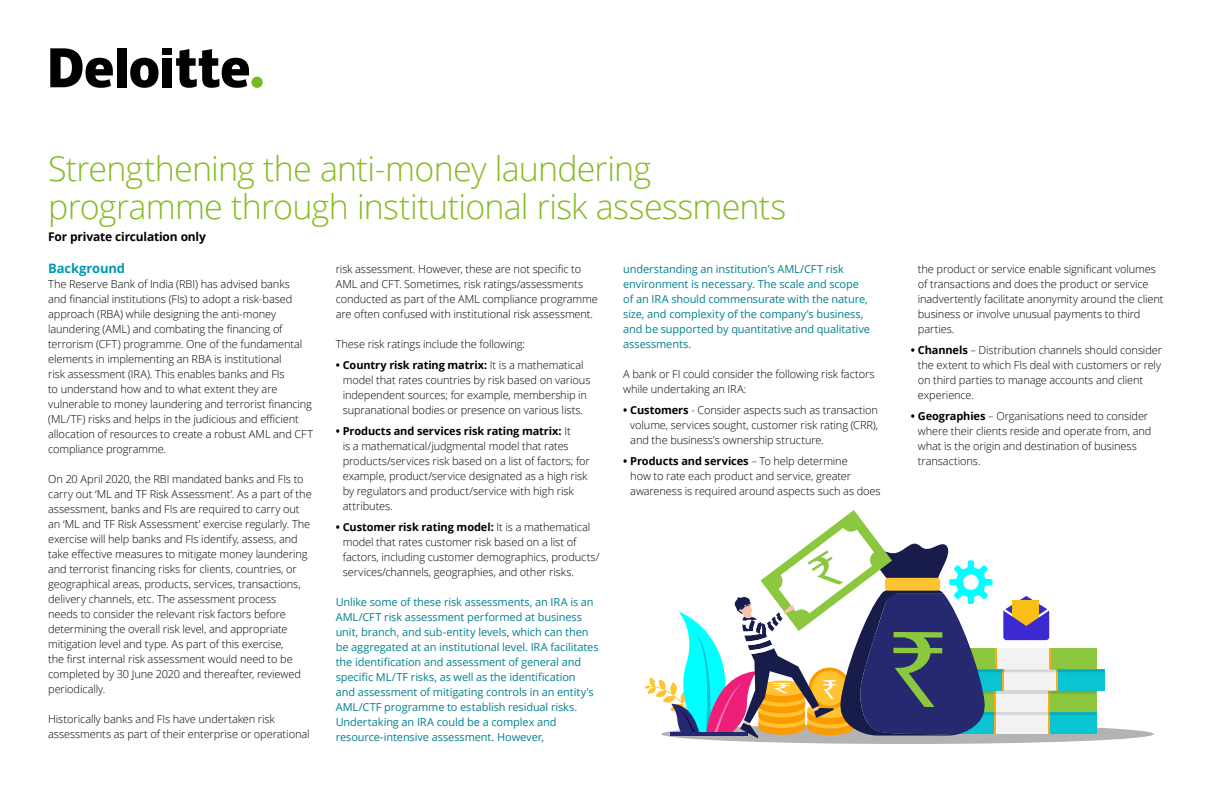
<style>
.page{position:relative;width:1224px;height:792px;background:#fff}
.page>*{position:absolute;margin:0;border:0;box-sizing:border-box;transform-origin:0 0}
.t1{font:300 34px/38px "Open Sans";letter-spacing:-.025em;color:#86bc25}
.t2{font:700 13px "Open Sans";letter-spacing:-.01em;color:#0099b3}
.t3{font:700 12px "Open Sans";letter-spacing:-.015em;color:#000}
.t4{font:300 11px/15px "Open Sans";letter-spacing:-.01em;color:#000}
.t5{font:11px/15px "Open Sans";letter-spacing:-.01em;color:#008191}
.s1{font-weight:700}
</style>
<div class="page">
<div style="left:251px;top:77px;width:12px;height:11px;background:#74bb23;border-radius:50%"></div>
<div style="left:117px;top:48px;width:9px;height:39px;background:#000"></div>
<svg style="left:130px;top:58px;width:29px;height:30px"></svg>
<div style="left:162px;top:58px;width:10px;height:29px;background:#000"></div>
<div style="left:162px;top:48px;width:10px;height:7px;background:#000"></div>
<svg style="left:176px;top:49px;width:73px;height:39px"></svg>
<svg style="left:50px;top:48px;width:63px;height:40px"></svg>
<svg style="left:644px;top:510px;width:510px;height:234px"></svg>
<h1 class="t1" style="left:48px;top:149px;width:740px">Strengthening the anti-money laundering programme through institutional risk assessments</h1>
<p class="t3" style="left:48px;top:228px;width:159px">For private circulation only</p>
<p class="t2" style="left:48px;top:259px;width:78px">Background</p>
<p class="t4" style="left:48px;top:276px;width:266px">The Reserve Bank of India (RBI) has advised banks<br>and financial institutions (FIs) to adopt a risk-based approach (RBA) while designing the anti-money laundering (AML) and combating the financing of terrorism (CFT) programme. One of the fundamental elements in implementing an RBA is institutional<br>risk assessment (IRA). This enables banks and FIs<br>to understand how and to what extent they are vulnerable to money laundering and terrorist financing (ML/TF) risks and helps in the judicious and efficient allocation of resources to create a robust AML and CFT compliance programme.</p>
<p class="t4" style="left:48px;top:471px;width:265px">On 20 April 2020, the RBI mandated banks and FIs to carry out ‘ML and TF Risk Assessment’. As a part of the assessment, banks and FIs are required to carry out an ‘ML and TF Risk Assessment’ exercise regularly. The exercise will help banks and FIs identify, assess, and take effective measures to mitigate money laundering and terrorist financing risks for clients, countries, or geographical areas, products, services, transactions, delivery channels, etc. The assessment process<br>needs to consider the relevant risk factors before determining the overall risk level, and appropriate mitigation level and type. As part of this exercise,<br>the first internal risk assessment would need to be completed by 30 June 2020 and thereafter, reviewed periodically.</p>
<p class="t4" style="left:48px;top:711px;width:263px">Historically banks and FIs have undertaken risk assessments as part of their enterprise or operational</p>
<p class="t4" style="left:336px;top:261px;width:264px">risk assessment. However, these are not specific to AML and CFT. Sometimes, risk ratings/assessments conducted as part of the AML compliance programme are often confused with institutional risk assessment.</p>
<p class="t4" style="left:336px;top:336px;width:191px">These risk ratings include the following:</p>
<p class="t4" style="left:343px;top:357px;width:249px;text-indent:-7px"><span class="s1">• Country risk rating matrix:</span> It is a mathematical model that rates countries by risk based on various independent sources; for example, membership in supranational bodies or presence on various lists.</p>
<p class="t4" style="left:343px;top:423px;width:248px;text-indent:-7px"><span class="s1">• Products and services risk rating matrix:</span> It<br>is a mathematical/judgmental model that rates products/services risk based on a list of factors; for example, product/service designated as a high risk by regulators and product/service with high risk attributes.</p>
<p class="t4" style="left:343px;top:520px;width:258px;text-indent:-7px"><span class="s1">• Customer risk rating model:</span> It is a mathematical model that rates customer risk based on a list of factors, including customer demographics, products/ services/channels, geographies, and other risks.</p>
<p class="t5" style="left:336px;top:595px;width:264px">Unlike some of these risk assessments, an IRA is an AML/CFT risk assessment performed at business unit, branch, and sub-entity levels, which can then be aggregated at an institutional level. IRA facilitates the identification and assessment of general and specific ML/TF risks, as well as the identification<br>and assessment of mitigating controls in an entity’s AML/CTF programme to establish residual risks.<br>Undertaking an IRA could be a complex and resource-intensive assessment. However,</p>
<p class="t5" style="left:623px;top:262px;width:248px">understanding an institution’s AML/CFT risk environment is necessary. The scale and scope of an IRA should commensurate with the nature, size, and complexity of the company’s business, and be supported by quantitative and qualitative assessments.</p>
<p class="t4" style="left:623px;top:367px;width:253px">A bank or FI could consider the following risk factors while undertaking an IRA:</p>
<p class="t4" style="left:630px;top:403px;width:249px;text-align:justify;text-indent:-7px"><span class="s1">• Customers</span> - Consider aspects such as transaction volume, services sought, customer risk rating (CRR), and the business’s ownership structure.</p>
<p class="t4" style="left:630px;top:454px;width:252px;text-indent:-7px"><span class="s1">• Products and services</span> – To help determine<br>how to rate each product and service, greater awareness is required around aspects such as does</p>
<p class="t4" style="left:918px;top:262px;width:247px">the product or service enable significant volumes of transactions and does the product or service inadvertently facilitate anonymity around the client business or involve unusual payments to third parties.</p>
<p class="t4" style="left:918px;top:343px;width:246px;text-indent:-7px"><span class="s1">• Channels</span> – Distribution channels should consider the extent to which FIs deal with customers or rely on third parties to manage accounts and client experience.</p>
<p class="t4" style="left:918px;top:409px;width:235px;text-indent:-7px"><span class="s1">• Geographies</span> – Organisations need to consider where their clients reside and operate from, and what is the origin and destination of business transactions.</p>
</div>
